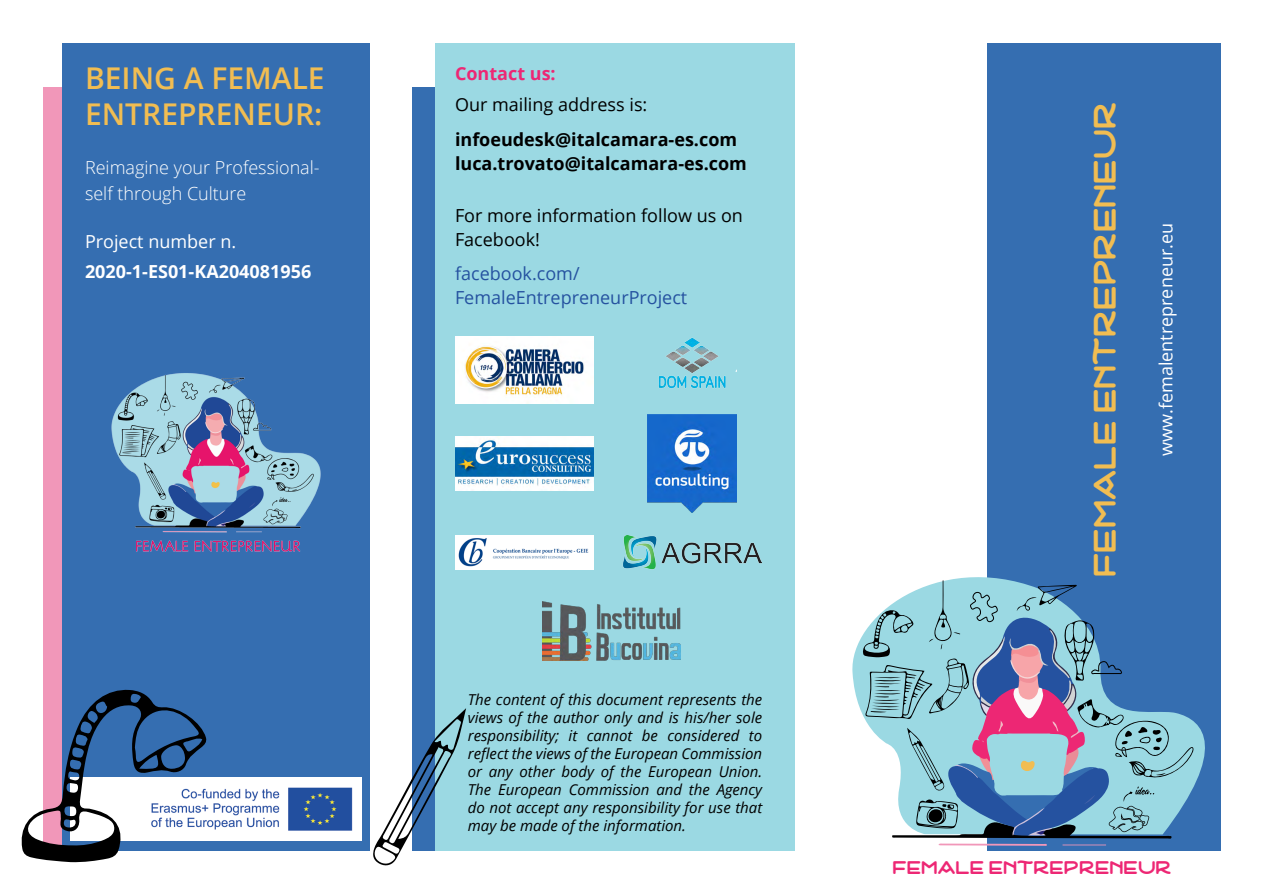
<style>
.page{position:relative;width:1263px;height:893px;background:#fff}
.page>*{position:absolute;margin:0;border:0;box-sizing:border-box;transform-origin:0 0}
.t1{font:600 30px/36px "Open Sans";color:#f1bd52}
.t2{font:30px "Ciclista Mountain";color:#f1bd52}
.t3{font:700 18px/24px "Open Sans";color:#000}
.t4{font:18px/24px "Open Sans";color:#000}
.t5{font:300 18px/25.5px "Open Sans";color:#fff}
.t6{font:18px "Open Sans";color:#fff}
.t7{font:18px/24px "Open Sans";color:#2552a0}
.t8{font:700 18px "Open Sans";color:#fff}
.t9{font:700 18px "Open Sans";color:#ed2774}
.t10{font:17.7px "Ciclista Mountain";color:#ed2774}
.t11{font:italic 15px/18px "Open Sans";color:#000;text-align:justify}
</style>
<div class="page">
<div style="left:987px;top:43px;width:233px;height:807px;background:#356eb1"></div>
<div style="left:412px;top:87px;width:360px;height:763px;background:#356eb1"></div>
<div style="left:435px;top:43px;width:360px;height:807px;background:#9bd9e3"></div>
<svg style="left:852px;top:550px;width:369px;height:284px"></svg>
<svg style="left:862px;top:580px;width:331px;height:266px"></svg>
<div style="left:43px;top:87px;width:307px;height:763px;background:#f197b9"></div>
<div style="left:62px;top:43px;width:308px;height:807px;background:#356eb1"></div>
<img style="left:111px;top:373px;width:210px;height:179px">
<img style="left:207px;top:777px;width:154px;height:64px">
<svg style="left:21px;top:689px;width:186px;height:173px"></svg>
<svg style="left:373px;top:708px;width:93px;height:158px"></svg>
<img style="left:455px;top:336px;width:138px;height:68px">
<img style="left:659px;top:338px;width:77px;height:50px">
<img style="left:455px;top:437px;width:138px;height:53px">
<img style="left:648px;top:414px;width:88px;height:99px">
<img style="left:455px;top:536px;width:138px;height:33px">
<img style="left:623px;top:535px;width:138px;height:35px">
<img style="left:542px;top:602px;width:138px;height:59px">
<h1 class="t1" style="left:85px;top:59px;width:241px">BEING A FEMALE<br>ENTREPRENEUR:</h1>
<p class="t5" style="left:85px;top:155px;width:236px">Reimagine your Professional&shy;self through Culture</p>
<p class="t6" style="left:85px;top:229px;width:153px">Project number n.</p>
<p class="t8" style="left:85px;top:259px;width:228px">2020-1-ES01-KA204081956</p>
<p class="t9" style="left:455px;top:60px;width:102px">Contact us:</p>
<p class="t4" style="left:455px;top:92px;width:194px">Our mailing address is:</p>
<p class="t3" style="left:455px;top:127px;width:293px">infoeudesk@italcamara-es.com luca.trovato@italcamara-es.com</p>
<p class="t4" style="left:455px;top:203px;width:289px">For more information follow us on<br>Facebook!</p>
<p class="t7" style="left:455px;top:261px;width:234px">facebook.com/<br>FemaleEntrepreneurProject</p>
<p class="t11" style="left:468px;top:690px;width:296px">The content of this document represents the views of the author only and is his/her sole responsibility; it cannot be considered to reflect the views of the European Commission or any other body of the European Union.<br>The European Commission and the Agency do not accept any responsibility for use that may be made of the information.</p>
<h1 class="t2" style="left:1081px;top:577px;width:477px;rotate:-90deg">FEMALE ENTREPRENEUR</h1>
<p class="t6" style="left:1154px;top:456px;width:235px;rotate:-90deg">www.femalentrepreneur.eu</p>
<p class="t10" style="left:892px;top:853px;width:281px">FEMALE ENTREPRENEUR</p>
</div>
